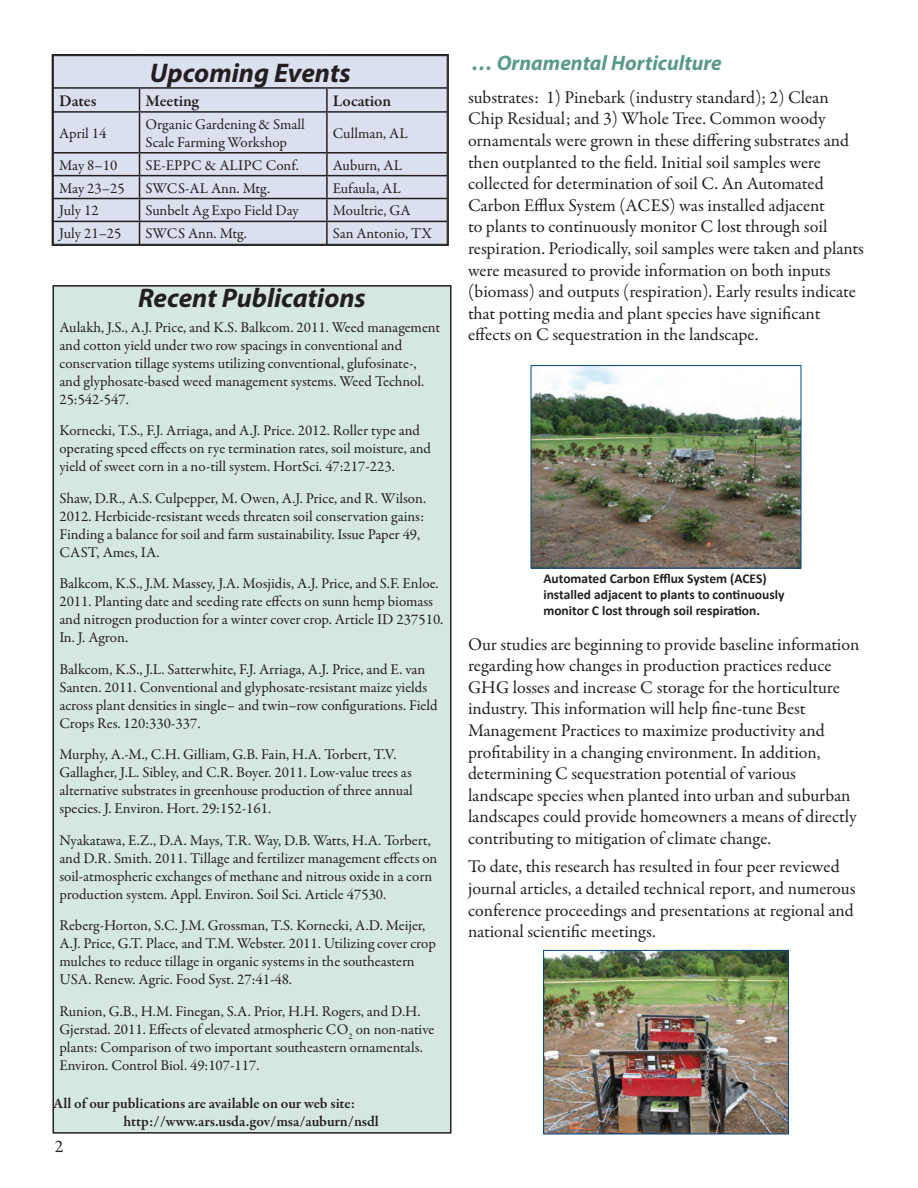
<style>
.page{position:relative;width:918px;height:1188px;background:#fff}
.page>*{position:absolute;margin:0;border:0;box-sizing:border-box;transform-origin:0 0}
.Header_1{font:italic 700 27px "Myriad Pro";color:#231f20}
.Box_Header{font:italic 700 27px "Myriad Pro";color:#231f20}
.Header_2{font:italic 700 21px "Myriad Pro";color:#5b998b}
.Body{font:18px/21.6px "Garamond Premr Pro";letter-spacing:-.005em;color:#231f20}
.Table_Header{font:600 16.5px "Garamond Premr Pro";letter-spacing:-.01em;color:#231f20}
.Box_Paragraph{font:15px/18px "Garamond Premr Pro";color:#231f20}
.Body-2{font:15px/18px "Garamond Premr Pro";color:#231f20}
.Body-3{font:600 15px "Garamond Premr Pro";color:#231f20}
.Body-4{font:700 13.5px/16.2px "Calibri";color:#231f20}
</style>
<div class="page">
<div style="left:52px;top:55px;width:396px;height:190px;background:#dae0ed"></div>
<hr style="left:139px;top:113px;width:1px;height:39px;background:#231f20">
<hr style="left:326px;top:113px;width:2px;height:39px;background:#231f20">
<hr style="left:54px;top:152px;width:86px;height:2px;background:#231f20">
<hr style="left:140px;top:152px;width:187px;height:2px;background:#231f20">
<hr style="left:327px;top:152px;width:120px;height:2px;background:#231f20">
<hr style="left:326px;top:154px;width:2px;height:21px;background:#231f20">
<hr style="left:54px;top:175px;width:86px;height:1px;background:#231f20">
<hr style="left:140px;top:175px;width:187px;height:1px;background:#231f20">
<hr style="left:327px;top:175px;width:120px;height:1px;background:#231f20">
<hr style="left:326px;top:176px;width:2px;height:22px;background:#231f20">
<hr style="left:54px;top:198px;width:86px;height:1px;background:#231f20">
<hr style="left:140px;top:198px;width:187px;height:1px;background:#231f20">
<hr style="left:327px;top:198px;width:120px;height:1px;background:#231f20">
<hr style="left:326px;top:199px;width:2px;height:22px;background:#231f20">
<hr style="left:54px;top:221px;width:86px;height:1px;background:#231f20">
<hr style="left:140px;top:221px;width:187px;height:1px;background:#231f20">
<svg style="left:139px;top:154px;width:1px;height:89px"></svg>
<hr style="left:327px;top:221px;width:120px;height:1px;background:#231f20">
<hr style="left:326px;top:222px;width:2px;height:22px;background:#231f20">
<hr style="left:54px;top:87px;width:86px;height:2px;background:#231f20">
<hr style="left:140px;top:87px;width:187px;height:2px;background:#231f20">
<svg style="left:139px;top:89px;width:1px;height:22px"></svg>
<hr style="left:327px;top:87px;width:120px;height:2px;background:#231f20">
<hr style="left:326px;top:89px;width:2px;height:22px;background:#231f20">
<hr style="left:54px;top:111px;width:86px;height:2px;background:#231f20">
<hr style="left:140px;top:111px;width:187px;height:2px;background:#231f20">
<hr style="left:327px;top:111px;width:120px;height:2px;background:#231f20">
<div style="left:52px;top:54px;width:397px;height:192px;border:2px solid #231f20"></div>
<div style="left:53px;top:286px;width:398px;height:847px;background:#d6e6e2"></div>
<div style="left:52px;top:285px;width:400px;height:849px;border:2px solid #231f20"></div>
<img style="left:533px;top:367px;width:266px;height:199px">
<div style="left:531px;top:365px;width:270px;height:203px;border:1px solid #004684"></div>
<img style="left:545px;top:952px;width:242px;height:180px">
<div style="left:543px;top:950px;width:246px;height:184px;border:1px solid #004684"></div>
<p class="Box_Header" style="left:150px;top:55px;width:202px">Upcoming Events</p>
<p class="Table_Header" style="left:59px;top:91px;width:39px">Dates</p>
<p class="Table_Header" style="left:146px;top:91px;width:55px">Meeting</p>
<p class="Table_Header" style="left:333px;top:91px;width:60px">Location</p>
<p class="Body-2" style="left:59px;top:124px;width:49px">April 14</p>
<p class="Body-2" style="left:146px;top:115px;width:161px">Organic Gardening &amp; Small<br>Scale Farming Workshop</p>
<p class="Body-2" style="left:333px;top:124px;width:77px">Cullman, AL</p>
<p class="Body-2" style="left:59px;top:156px;width:60px">May 8–10</p>
<p class="Body-2" style="left:146px;top:156px;width:155px">SE-EPPC &amp; ALIPC Conf.</p>
<p class="Body-2" style="left:333px;top:156px;width:71px">Auburn, AL</p>
<p class="Body-2" style="left:59px;top:179px;width:67px">May 23–25</p>
<p class="Body-2" style="left:146px;top:179px;width:126px">SWCS-AL Ann. Mtg.</p>
<p class="Body-2" style="left:333px;top:179px;width:69px">Eufaula, AL</p>
<p class="Body-2" style="left:59px;top:202px;width:41px">July 12</p>
<p class="Body-2" style="left:146px;top:202px;width:155px">Sunbelt Ag Expo Field Day</p>
<p class="Body-2" style="left:333px;top:202px;width:79px">Moultrie, GA</p>
<p class="Body-2" style="left:59px;top:225px;width:64px">July 21–25</p>
<p class="Body-2" style="left:146px;top:225px;width:103px">SWCS Ann. Mtg.</p>
<p class="Body-2" style="left:333px;top:225px;width:101px">San Antonio, TX</p>
<p class="Header_1" style="left:138px;top:280px;width:229px">Recent Publications</p>
<p class="Box_Paragraph" style="left:59px;top:318px;width:382px">Aulakh, J.S., A.J. Price, and K.S. Balkcom. 2011. Weed management and cotton yield under two row spacings in conventional and conservation tillage systems utilizing conventional, glufosinate-, and glyphosate-based weed management systems. Weed Technol.<br>25:542-547.</p>
<p class="Box_Paragraph" style="left:59px;top:422px;width:373px">Kornecki, T.S., F.J. Arriaga, and A.J. Price. 2012. Roller type and operating speed effects on rye termination rates, soil moisture, and yield of sweet corn in a no-till system. HortSci. 47:217-223.</p>
<p class="Box_Paragraph" style="left:59px;top:489px;width:368px">Shaw, D.R., A.S. Culpepper, M. Owen, A.J. Price, and R. Wilson.<br>2012. Herbicide-resistant weeds threaten soil conservation gains:<br>Finding a balance for soil and farm sustainability. Issue Paper 49, CAST, Ames, IA.</p>
<p class="Box_Paragraph" style="left:59px;top:575px;width:386px">Balkcom, K.S., J.M. Massey, J.A. Mosjidis, A.J. Price, and S.F. Enloe.<br>2011. Planting date and seeding rate effects on sunn hemp biomass and nitrogen production for a winter cover crop. Article ID 237510.<br>In. J. Agron.</p>
<p class="Box_Paragraph" style="left:59px;top:660px;width:380px">Balkcom, K.S., J.L. Satterwhite, F.J. Arriaga, A.J. Price, and E. van Santen. 2011. Conventional and glyphosate-resistant maize yields across plant densities in single– and twin–row configurations. Field Crops Res. 120:330-337.</p>
<p class="Box_Paragraph" style="left:59px;top:746px;width:355px">Murphy, A.-M., C.H. Gilliam, G.B. Fain, H.A. Torbert, T.V.<br>Gallagher, J.L. Sibley, and C.R. Boyer. 2011. Low-value trees as alternative substrates in greenhouse production of three annual species. J. Environ. Hort. 29:152-161.</p>
<p class="Box_Paragraph" style="left:59px;top:831px;width:380px">Nyakatawa, E.Z., D.A. Mays, T.R. Way, D.B. Watts, H.A. Torbert, and D.R. Smith. 2011. Tillage and fertilizer management effects on soil-atmospheric exchanges of methane and nitrous oxide in a corn production system. Appl. Environ. Soil Sci. Article 47530.</p>
<p class="Box_Paragraph" style="left:59px;top:917px;width:378px">Reberg-Horton, S.C. J.M. Grossman, T.S. Kornecki, A.D. Meijer, A.J. Price, G.T. Place, and T.M. Webster. 2011. Utilizing cover crop mulches to reduce tillage in organic systems in the southeastern USA. Renew. Agric. Food Syst. 27:41-48.</p>
<p class="Box_Paragraph" style="left:59px;top:1002px;width:377px">Runion, G.B., H.M. Finegan, S.A. Prior, H.H. Rogers, and D.H.<br>Gjerstad. 2011. Effects of elevated atmospheric CO<sub>2</sub> on non-native plants: Comparison of two important southeastern ornamentals.<br>Environ. Control Biol. 49:107-117.</p>
<p class="Body-3" style="left:53px;top:1094px;width:304px">All of our publications are available on our web site:</p>
<p class="Body-3" style="left:124px;top:1112px;width:257px">http://www.ars.usda.gov/msa/auburn/nsdl</p>
<p class="Body" style="left:55px;top:1136px;width:10px">2</p>
<p class="Header_2" style="left:472px;top:49px;width:251px">… Ornamental Horticulture</p>
<p class="Body" style="left:468px;top:87px;width:397px">substrates: 1) Pinebark (industry standard); 2) Clean Chip Residual; and 3) Whole Tree. Common woody ornamentals were grown in these differing substrates and then outplanted to the field. Initial soil samples were collected for determination of soil C. An Automated Carbon Efflux System (ACES) was installed adjacent<br>to plants to continuously monitor C lost through soil respiration. Periodically, soil samples were taken and plants were measured to provide information on both inputs (biomass) and outputs (respiration). Early results indicate that potting media and plant species have significant effects on C sequestration in the landscape.</p>
<p class="Body-4" style="left:543px;top:570px;width:243px">Automated Carbon Efflux System (ACES) installed adjacent to plants to continuously monitor C lost through soil respiration.</p>
<p class="Body" style="left:468px;top:634px;width:393px">Our studies are beginning to provide baseline information regarding how changes in production practices reduce GHG losses and increase C storage for the horticulture industry. This information will help fine‑tune Best Management Practices to maximize productivity and profitability in a changing environment. In addition, determining C sequestration potential of various landscape species when planted into urban and suburban landscapes could provide homeowners a means of directly contributing to mitigation of climate change.</p>
<p class="Body" style="left:468px;top:856px;width:389px">To date, this research has resulted in four peer reviewed journal articles, a detailed technical report, and numerous conference proceedings and presentations at regional and national scientific meetings.</p>
</div>
